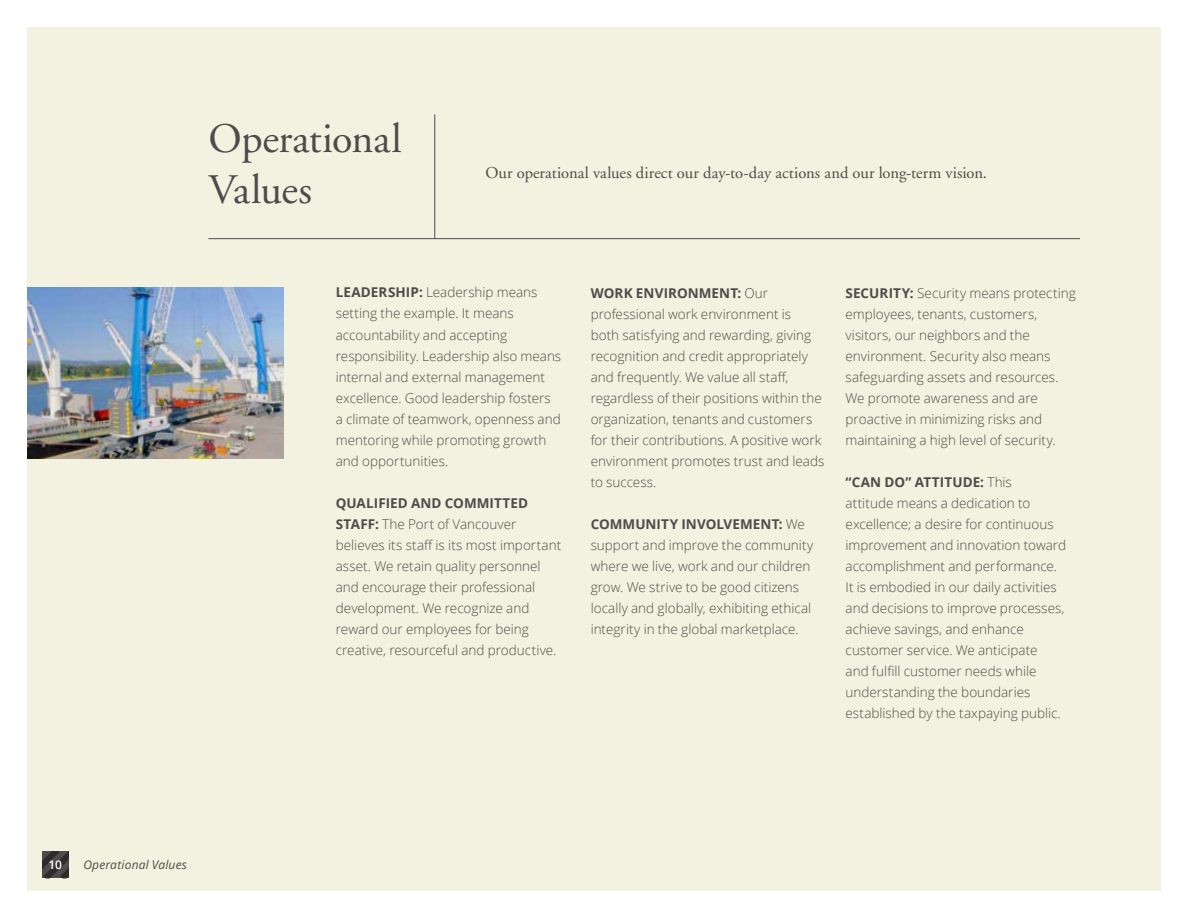
<style>
.page{position:relative;width:1188px;height:918px;background:#fff}
.page>*{position:absolute;margin:0;border:0;box-sizing:border-box;transform-origin:0 0}
.t1{font:42px/51px "Adobe Garamond";letter-spacing:-.01em;color:#4e4b4b}
.t2{font:16.5px "Adobe Garamond";letter-spacing:.005em;color:#4e4b4b}
.t3{font:300 13.5px/21px "Open Sans";color:#4e4b4b}
.t4{font:italic 12px "Open Sans";letter-spacing:.015em;color:#4e4b4b}
.t5{font:600 12px "Open Sans";color:#fff}
.s1{font-weight:700}
</style>
<div class="page">
<div style="left:27px;top:27px;width:1134px;height:864px;background:#f3f1df"></div>
<svg style="left:42px;top:852px;width:26px;height:26px"></svg>
<img style="left:27px;top:287px;width:256px;height:172px">
<hr style="left:435px;top:114px;width:1px;height:125px;background:#4e4b4b">
<hr style="left:208px;top:238px;width:872px;height:1px;background:#4e4b4b">
<h1 class="t1" style="left:208px;top:114px;width:195px">Operational<br>Values</h1>
<p class="t2" style="left:485px;top:164px;width:503px">Our operational values direct our day-to-day actions and our long-term vision.</p>
<p class="t3" style="left:336px;top:282px;width:227px"><span class="s1">LEADERSHIP:</span> Leadership means setting the example. It means accountability and accepting responsibility. Leadership also means internal and external management excellence. Good leadership fosters a climate of teamwork, openness and mentoring while promoting growth and opportunities.</p>
<p class="t3" style="left:336px;top:492px;width:227px"><span class="s1">QUALIFIED AND COMMITTED STAFF:</span> The Port of Vancouver believes its staff is its most important asset. We retain quality personnel and encourage their professional development. We recognize and reward our employees for being creative, resourceful and productive.</p>
<p class="t3" style="left:591px;top:282px;width:235px"><span class="s1">WORK ENVIRONMENT:</span> Our professional work environment is<br>both satisfying and rewarding, giving recognition and credit appropriately and frequently. We value all staff, regardless of their positions within the organization, tenants and customers for their contributions. A positive work environment promotes trust and leads to success.</p>
<p class="t3" style="left:591px;top:513px;width:224px"><span class="s1">COMMUNITY INVOLVEMENT:</span> We support and improve the community where we live, work and our children grow. We strive to be good citizens locally and globally, exhibiting ethical integrity in the global marketplace.</p>
<p class="t3" style="left:846px;top:282px;width:232px"><span class="s1">SECURITY:</span> Security means protecting employees, tenants, customers, visitors, our neighbors and the environment. Security also means safeguarding assets and resources.<br>We promote awareness and are proactive in minimizing risks and maintaining a high level of security.</p>
<p class="t3" style="left:846px;top:471px;width:222px"><span class="s1">“CAN DO” ATTITUDE:</span> This<br>attitude means a dedication to excellence; a desire for continuous improvement and innovation toward accomplishment and performance.<br>It is embodied in our daily activities and decisions to improve processes, achieve savings, and enhance customer service. We anticipate<br>and fulfill customer needs while understanding the boundaries established by the taxpaying public.</p>
<p class="t5" style="left:48px;top:856px;width:15px">10</p>
<p class="t4" style="left:83px;top:856px;width:105px">Operational Values</p>
</div>
